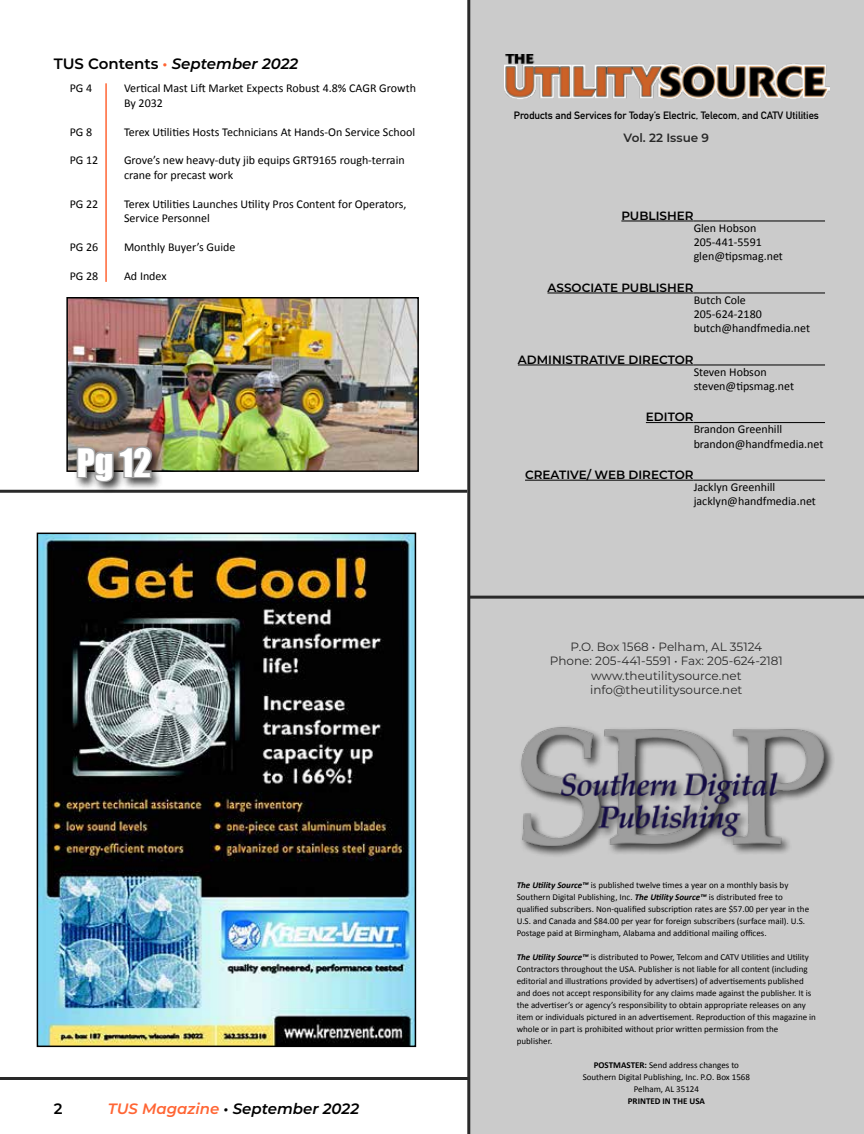
<style>
.page{position:relative;width:864px;height:1134px;background:#fff}
.page>*{position:absolute;margin:0;border:0;box-sizing:border-box;transform-origin:0 0}
.t1{font:36px "Impact";color:#fff}
.t2{font:italic 600 15px "Montserrat";color:#000}
.t3{font:600 15px "Montserrat";color:#000}
.t4{font:12px/14.4px "Calibri";color:#000}
.t5{font:12px/14.4px "Montserrat";color:#292929;text-align:center}
.t6{font:600 12px "Montserrat";color:#000}
.t7{font:600 12px "Montserrat";color:#292929}
.t8{font:700 10.5px "DIN Alternate";color:#000}
.t9{font:9px/12px "Calibri";color:#000}
.t10{font:700 9px "Calibri";color:#000}
.s1{font-style:normal}
.s2{font-style:normal;color:#ff6534}
.s3{color:#ff6534}
.s4{font-weight:700;font-style:italic}
.s5{font-weight:700}
</style>
<div class="page">
<img style="left:40px;top:536px;width:373px;height:508px">
<div style="left:37px;top:533px;width:379px;height:514px;border:2px solid #000"></div>
<div style="left:469px;top:0;width:395px;height:1134px;background:#cbcbcb"></div>
<img style="left:69px;top:300px;width:347px;height:169px">
<div style="left:66px;top:297px;width:353px;height:175px;border:2px solid #000"></div>
<hr style="left:467px;top:0;width:3px;height:1134px;background:#292929">
<hr style="left:105px;top:83px;width:2px;height:199px;background:#ff6534">
<hr style="left:0;top:490px;width:467px;height:3px;background:#292929">
<hr style="left:0;top:1077px;width:469px;height:3px;background:#292929">
<hr style="left:621px;top:221px;width:73px;height:1px;background:#000">
<hr style="left:547px;top:293px;width:147px;height:1px;background:#000">
<hr style="left:518px;top:365px;width:176px;height:1px;background:#000">
<hr style="left:646px;top:422px;width:48px;height:1px;background:#000">
<hr style="left:525px;top:480px;width:169px;height:1px;background:#000">
<hr style="left:694px;top:221px;width:131px;height:1px;background:#000">
<hr style="left:694px;top:293px;width:131px;height:1px;background:#000">
<hr style="left:694px;top:365px;width:131px;height:1px;background:#000">
<hr style="left:694px;top:422px;width:131px;height:1px;background:#000">
<hr style="left:694px;top:480px;width:131px;height:1px;background:#000">
<hr style="left:469px;top:596px;width:395px;height:3px;background:#292929">
<img style="left:505px;top:54px;width:324px;height:45px">
<div style="left:74px;top:444px;width:90px;height:50px;background:#000;opacity:.75"></div>
<svg style="left:75px;top:444px;width:79px;height:40px;background:#8a8480"></svg>
<div style="left:519px;top:724px;width:316px;height:134px;background:#000;opacity:.75"></div>
<img style="left:519px;top:726px;width:307px;height:125px">
<h2 class="t2" style="left:54px;top:53px;width:246px"><span class="s1">TUS Contents</span> <span class="s2">•</span> September 2022</h2>
<h3 class="t4" style="left:70px;top:81px;width:24px">PG 4</h3>
<h3 class="t4" style="left:70px;top:124px;width:24px">PG 8</h3>
<h3 class="t4" style="left:70px;top:153px;width:30px">PG 12</h3>
<h3 class="t4" style="left:70px;top:196px;width:30px">PG 22</h3>
<h3 class="t4" style="left:70px;top:239px;width:30px">PG 26</h3>
<h3 class="t4" style="left:70px;top:268px;width:30px">PG 28</h3>
<h3 class="t4" style="left:124px;top:81px;width:293px">Vertical Mast Lift Market Expects Robust 4.8% CAGR Growth<br>By 2032</h3>
<h3 class="t4" style="left:124px;top:124px;width:293px">Terex Utilities Hosts Technicians At Hands-On Service School</h3>
<h3 class="t4" style="left:124px;top:153px;width:282px">Grove’s new heavy-duty jib equips GRT9165 rough-terrain crane for precast work</h3>
<h3 class="t4" style="left:124px;top:196px;width:284px">Terex Utilities Launches Utility Pros Content for Operators,<br>Service Personnel</h3>
<h3 class="t4" style="left:124px;top:239px;width:113px">Monthly Buyer’s Guide</h3>
<h3 class="t4" style="left:124px;top:268px;width:44px">Ad Index</h3>
<h1 class="t1" style="left:77px;top:435px;width:76px">Pg 12</h1>
<h2 class="t3" style="left:54px;top:1098px;width:10px">2</h2>
<h2 class="t2" style="left:108px;top:1098px;width:253px"><span class="s3">TUS Magazine</span> • September 2022</h2>
<p class="t8" style="left:514px;top:107px;width:307px">Products and Services for Today’s Electric, Telecom, and CATV Utilities</p>
<h3 class="t7" style="left:624px;top:130px;width:87px">Vol. 22 Issue 9</h3>
<h3 class="t6" style="left:621px;top:207px;width:74px">PUBLISHER</h3>
<h3 class="t4" style="left:694px;top:220px;width:91px">Glen Hobson<br>205-441-5591 glen@tipsmag.net</h3>
<h3 class="t4" style="left:694px;top:292px;width:118px">Butch Cole<br>205-624-2180 butch@handfmedia.net</h3>
<h3 class="t4" style="left:694px;top:364px;width:102px">Steven Hobson steven@tipsmag.net</h3>
<h3 class="t4" style="left:694px;top:422px;width:131px">Brandon Greenhill brandon@handfmedia.net</h3>
<h3 class="t4" style="left:694px;top:479px;width:124px">Jacklyn Greenhill jacklyn@handfmedia.net</h3>
<h3 class="t6" style="left:547px;top:279px;width:148px">ASSOCIATE PUBLISHER</h3>
<h3 class="t6" style="left:518px;top:351px;width:177px">ADMINISTRATIVE DIRECTOR</h3>
<h3 class="t6" style="left:646px;top:409px;width:49px">EDITOR</h3>
<h3 class="t6" style="left:525px;top:466px;width:170px">CREATIVE/ WEB DIRECTOR</h3>
<h3 class="t5" style="left:550px;top:639px;width:235px">P.O. Box 1568 • Pelham, AL 35124<br>Phone: 205-441-5591 • Fax: 205-624-2181 www.theutilitysource.net info@theutilitysource.net</h3>
<p class="t9" style="left:517px;top:879px;width:294px"><span class="s4">The Utility Source™</span> is published twelve times a year on a monthly basis by Southern Digital Publishing, Inc. <span class="s4">The Utility Source™</span> is distributed free to qualified subscribers. Non-qualified subscription rates are $57.00 per year in the U.S. and Canada and $84.00 per year for foreign subscribers (surface mail). U.S.<br>Postage paid at Birmingham, Alabama and additional mailing offices.</p>
<p class="t9" style="left:517px;top:951px;width:301px"><span class="s4">The Utility Source™</span> is distributed to Power, Telcom and CATV Utilities and Utility Contractors throughout the USA. Publisher is not liable for all content (including editorial and illustrations provided by advertisers) of advertisements published and does not accept responsibility for any claims made against the publisher. It is the advertiser’s or agency’s responsibility to obtain appropriate releases on any item or individuals pictured in an advertisement. Reproduction of this magazine in whole or in part is prohibited without prior written permission from the publisher.</p>
<p class="t9" style="left:583px;top:1059px;width:169px;text-align:center"><span class="s5">POSTMASTER:</span> Send address changes to<br>Southern Digital Publishing, Inc. P.O. Box 1568<br>Pelham, AL 35124</p>
<p class="t10" style="left:628px;top:1095px;width:79px">PRINTED IN THE USA</p>
</div>
